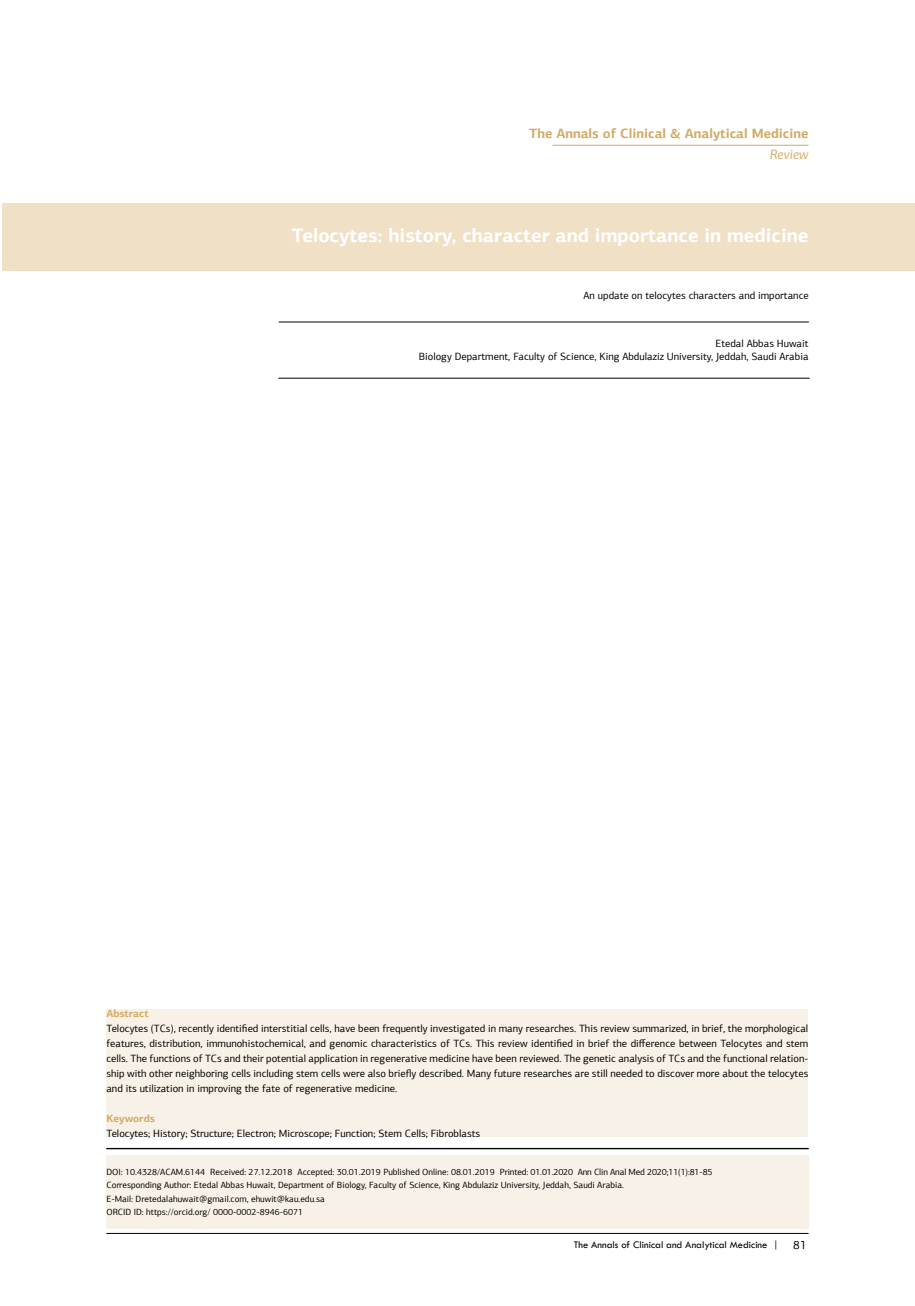
<style>
.page{position:relative;width:915px;height:1306px;background:#fff}
.page>*{position:absolute;margin:0;border:0;box-sizing:border-box;transform-origin:0 0}
.t1{font:700 19.5px "PF Agora Sans Pro";color:#fff}
.t2{font:700 13.5px "PF Agora Sans Pro";color:#d2ab67}
.t3{font:italic 13.5px "PF Agora Sans Pro";color:#d2ab67}
.t4{font:10.5px/15px "PF Agora Sans Pro";color:#000;text-align:right}
.t5{font:10.5px "Tw Cen";color:#000}
.t6{font:700 10.5px "PF Agora Sans Pro";color:#d2ab67}
.t7{font:9px/13.5px "PF Agora Sans Pro";color:#000}
.s1{font-family:"PF Agora Sans Pro";font-size:12px}
</style>
<div class="page">
<hr style="left:106px;top:1233px;width:702px;height:1px;background:#000">
<hr style="left:279px;top:322px;width:529px;height:1px;background:#000">
<div style="left:2px;top:203px;width:912px;height:67px;background:#f0e0c6"></div>
<hr style="left:106px;top:1148px;width:702px;height:1px;background:#000">
<hr style="left:278px;top:378px;width:531px;height:1px;background:#000">
<div style="left:106px;top:1154px;width:702px;height:74px;background:#f8f1e7"></div>
<div style="left:106px;top:1008px;width:702px;height:128px;background:#f8f1e7"></div>
<hr style="left:552px;top:145px;width:256px;height:1px;background:#d2ab67">
<p class="t2" style="left:529px;top:125px;width:281px">The Annals of Clinical &amp; Analytical Medicine</p>
<p class="t3" style="left:769px;top:146px;width:40px">Review</p>
<h1 class="t1" style="left:291px;top:223px;width:518px">Telocytes: history, character and importance in medicine</h1>
<p class="t4" style="left:583px;top:288px;width:227px">An update on telocytes characters and importance</p>
<p class="t4" style="left:418px;top:336px;width:391px;line-height:13.5px">Etedal Abbas Huwait<br>Biology Department, Faculty of Science, King Abdulaziz University, Jeddah, Saudi Arabia</p>
<p class="t6" style="left:106px;top:1006px;width:44px">Abstract</p>
<p class="t4" style="left:106px;top:1020px;width:703px;text-align:justify">Telocytes (TCs), recently identified interstitial cells, have been frequently investigated in many researches. This review summarized, in brief, the morphological features, distribution, immunohistochemical, and genomic characteristics of TCs. This review identified in brief the difference between Telocytes and stem cells. The functions of TCs and their potential application in regenerative medicine have been reviewed. The genetic analysis of TCs and the functional relation&shy;ship with other neighboring cells including stem cells were also briefly described. Many future researches are still needed to discover more about the telocytes and its utilization in improving the fate of regenerative medicine.</p>
<p class="t6" style="left:106px;top:1111px;width:50px">Keywords</p>
<p class="t4" style="left:106px;top:1125px;width:375px">Telocytes; History; Structure; Electron; Microscope; Function; Stem Cells; Fibroblasts</p>
<p class="t7" style="left:106px;top:1164px;width:607px">DOI: 10.4328/ACAM.6144 Received: 27.12.2018 Accepted: 30.01.2019 Published Online: 08.01.2019 Printed: 01.01.2020 Ann Clin Anal Med 2020;11(1):81-85<br>Corresponding Author: Etedal Abbas Huwait, Department of Biology, Faculty of Science, King Abdulaziz University, Jeddah, Saudi Arabia.<br>E-Mail: Dretedalahuwait@gmail.com, ehuwit@kau.edu.sa<br>ORCID ID: https://orcid.org/ 0000-0002-8946-6071</p>
<p class="t5" style="left:573px;top:1237px;width:234px">The Annals of Clinical and Analytical Medicine | <span class="s1">81</span></p>
</div>
